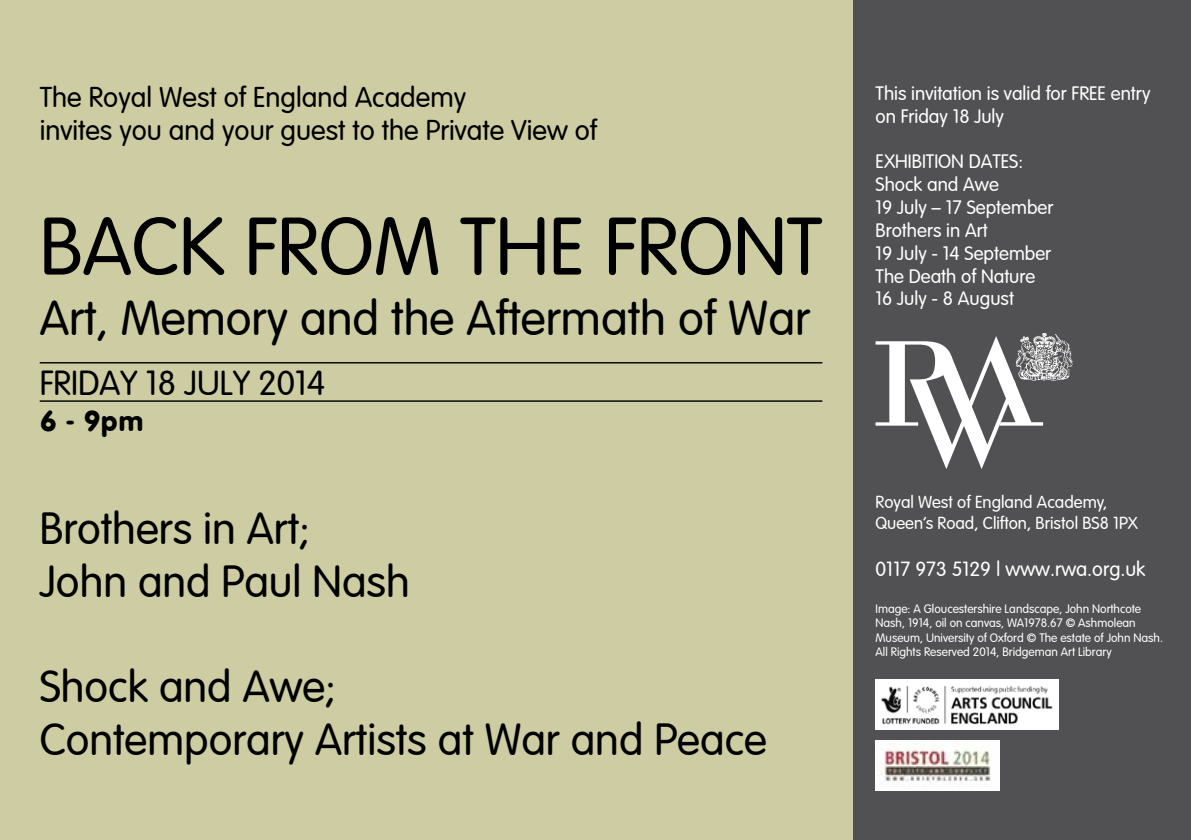
<style>
.page{position:relative;width:1191px;height:840px;background:#fff}
.page>*{position:absolute;margin:0;border:0;box-sizing:border-box;transform-origin:0 0}
.t1{font:300 80px "VAG Rounded";color:#000}
.t2{font:300 48px "VAG Rounded";color:#000}
.t3{font:300 44px/52.8px "VAG Rounded";color:#000}
.t4{font:300 34px "VAG Rounded";color:#000}
.t5{font:30px "VAG Round";color:#000}
.t6{font:300 28px/33.6px "VAG Rounded";color:#000}
.t7{font:300 20px "VAG Rounded Light S Si";color:#fff}
.t8{font:300 19px/22.8px "VAG Rounded Light S Si";color:#fff}
.t9{font:300 17px/20.4px "VAG Rounded Light S Si";color:#fff}
.t10{font:300 12px/14.4px "VAG Rounded Light S Si";color:#fff}
</style>
<div class="page">
<div style="left:0;top:0;width:869px;height:839px;background:#cdcca2"></div>
<hr style="left:40px;top:362px;width:782px;height:1px;background:#000">
<hr style="left:40px;top:400px;width:782px;height:1px;background:#000">
<div style="left:853px;top:0;width:338px;height:839px;background:#515153"></div>
<img style="left:875px;top:740px;width:124px;height:50px">
<img style="left:875px;top:679px;width:183px;height:49px">
<img style="left:1042px;top:333px;width:31px;height:48px">
<svg style="left:875px;top:336px;width:168px;height:133px"></svg>
<h3 class="t6" style="left:40px;top:81px;width:559px">The Royal West of England Academy<br>invites you and your guest to the Private View of</h3>
<h1 class="t1" style="left:40px;top:200px;width:784px">BACK FROM THE FRONT</h1>
<h2 class="t2" style="left:40px;top:290px;width:772px">Art, Memory and the Aftermath of War</h2>
<h3 class="t4" style="left:40px;top:363px;width:287px">FRIDAY 18 JULY 2014</h3>
<h3 class="t5" style="left:40px;top:403px;width:106px">6 - 9pm</h3>
<h3 class="t3" style="left:40px;top:503px;width:371px">Brothers in Art;<br>John and Paul Nash</h3>
<h3 class="t3" style="left:40px;top:661px;width:729px">Shock and Awe;<br>Contemporary Artists at War and Peace</h3>
<h3 class="t8" style="left:875px;top:82px;width:276px">This invitation is valid for free entry on Friday 18 July</h3>
<h3 class="t8" style="left:875px;top:150px;width:179px">EXHIBITION DATES:<br>Shock and Awe<br>19 July – 17 September<br>Brothers in Art<br>19 July - 14 September<br>The Death of Nature<br>16 July - 8 August</h3>
<h3 class="t9" style="left:875px;top:492px;width:264px">Royal West of England Academy,<br>Queen’s Road, Clifton, Bristol BS8 1PX</h3>
<h3 class="t7" style="left:875px;top:556px;width:271px">0117 973 5129 | www.rwa.org.uk</h3>
<p class="t10" style="left:875px;top:601px;width:289px">Image: A Gloucestershire Landscape, John Northcote Nash, 1914, oil on canvas, WA1978.67 © Ashmolean Museum, University of Oxford © The estate of John Nash.<br>All Rights Reserved 2014, Bridgeman Art Library</p>
</div>
